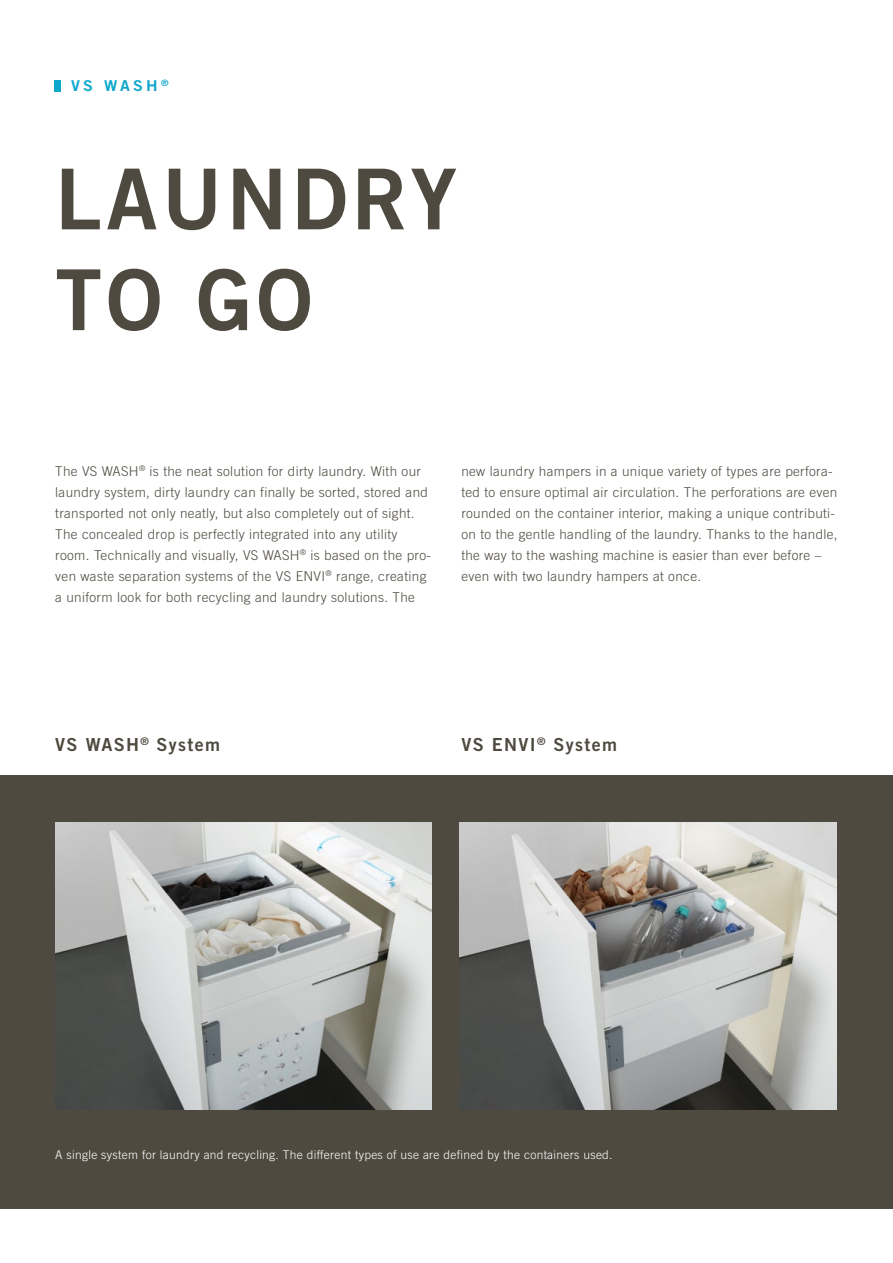
<style>
.page{position:relative;width:893px;height:1263px;background:#fff}
.page>*{position:absolute;margin:0;border:0;box-sizing:border-box;transform-origin:0 0}
.t1{font:84px/100.8px "Trade Gothic LT Std Bd 2";letter-spacing:.05em;color:#4e4a40}
.t2{font:18px "Trade Gothic LT Std Bd 2";letter-spacing:.075em;color:#4e4a40}
.t3{font:15px "Trade Gothic LT Std Bd 2";letter-spacing:.2em;color:#0da7cc;scale:1.07 1}
.t4{font:300 13.5px/21px "Trade Gothic LT Std";letter-spacing:.025em;color:#4e4a40}
.t5{font:300 12px "Trade Gothic LT Std";letter-spacing:.025em;color:#fff}
</style>
<div class="page">
<div style="left:0;top:775px;width:893px;height:434px;background:#4e4a40"></div>
<img style="left:55px;top:822px;width:377px;height:288px">
<img style="left:459px;top:822px;width:378px;height:288px">
<hr style="left:892px;top:0;width:1px;height:1263px;background:#9e9e9b">
<div style="left:54px;top:80px;width:7px;height:12px;background:#0da7cc"></div>
<p class="t3" style="left:71px;top:76px;width:93px">VS WASH <sup>®</sup></p>
<h1 class="t1" style="left:55px;top:147px;width:403px">LAUNDRY<br>TO GO</h1>
<p class="t4" style="left:55px;top:460px;width:377px">The VS WASH<sup>®</sup> is the neat solution for dirty laundry. With our laundry system, dirty laundry can finally be sorted, stored and transported not only neatly, but also completely out of sight.<br>The concealed drop is perfectly integrated into any utility room. Technically and visually, VS WASH<sup>®</sup> is based on the pro&shy;ven waste separation systems of the VS ENVI<sup>®</sup> range, creating a uniform look for both recycling and laundry solutions. The</p>
<p class="t4" style="left:461px;top:460px;width:378px">new laundry hampers in a unique variety of types are perfora&shy;ted to ensure optimal air circulation. The perforations are even rounded on the container interior, making a unique contributi&shy;on to the gentle handling of the laundry. Thanks to the handle, the way to the washing machine is easier than ever before – even with two laundry hampers at once.</p>
<h2 class="t2" style="left:55px;top:734px;width:167px">VS WASH<sup>®</sup> System</h2>
<h2 class="t2" style="left:461px;top:734px;width:157px">VS ENVI<sup>®</sup> System</h2>
<p class="t5" style="left:55px;top:1148px;width:559px">A single system for laundry and recycling. The different types of use are defined by the containers used.</p>
</div>
